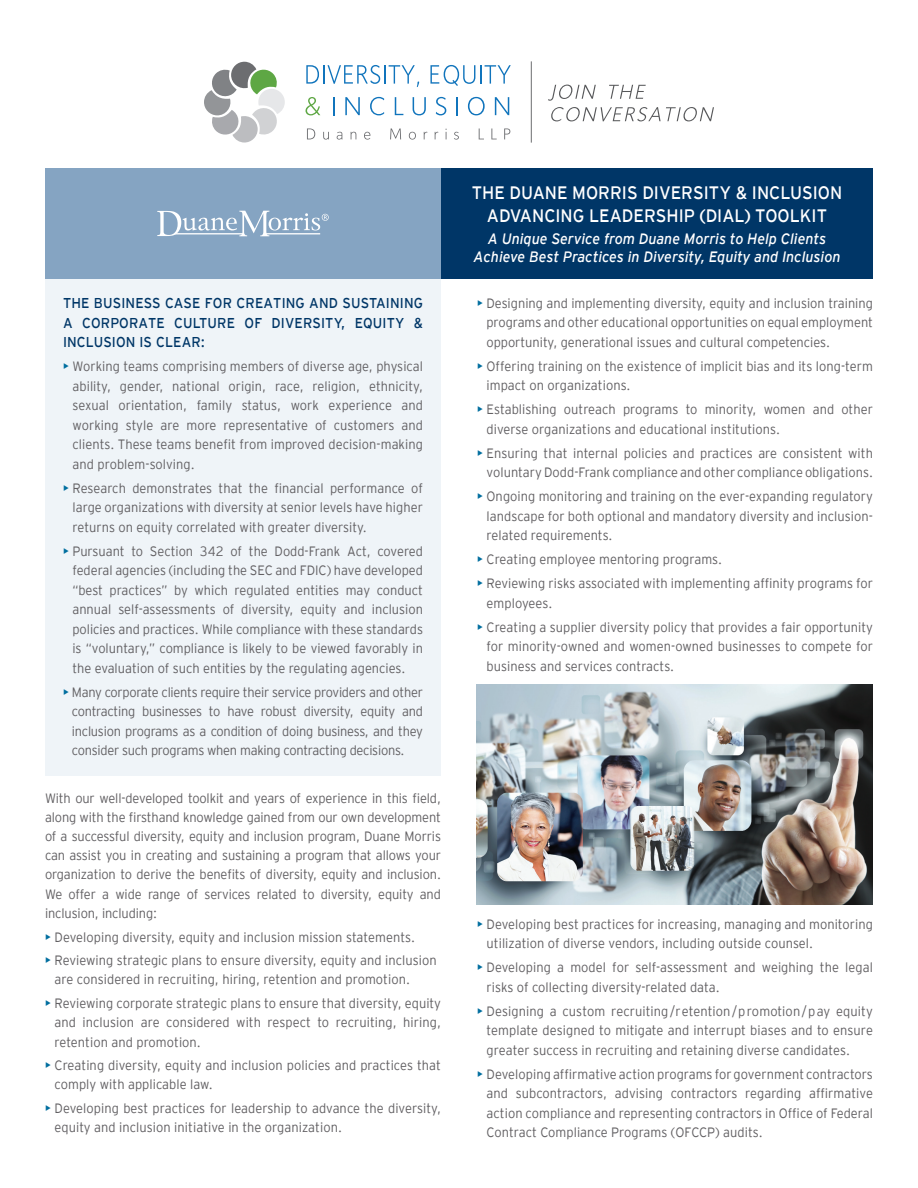
<style>
.page{position:relative;width:918px;height:1188px;background:#fff}
.page>*{position:absolute;margin:0;border:0;box-sizing:border-box;transform-origin:0 0}
.t1{font:18px/22.5px "EY Interstate";color:#fff;text-align:center;scale:.95 1}
.t2{font:italic 15px/18px "EY Interstate";color:#fff;text-align:center;scale:.95 1}
.t3{font:14.25px/19.5px "EY Interstate";letter-spacing:.01em;color:#003667;text-align:justify;scale:.95 1}
.t4{font:300 13.5px/19.5px "EY Interstate";letter-spacing:.005em;color:#615f62;text-align:justify;scale:.95 1}
.s1{font-weight:400;color:#006e9f}
</style>
<div class="page">
<div style="left:45px;top:279px;width:396px;height:497px;background:#eff4f8"></div>
<svg style="left:204px;top:62px;width:81px;height:81px"></svg>
<svg style="left:306px;top:65px;width:113px;height:22px"></svg>
<svg style="left:430px;top:65px;width:81px;height:21px"></svg>
<svg style="left:306px;top:97px;width:14px;height:18px"></svg>
<svg style="left:333px;top:97px;width:1px;height:18px"></svg>
<svg style="left:345px;top:97px;width:15px;height:18px"></svg>
<svg style="left:370px;top:97px;width:14px;height:18px"></svg>
<svg style="left:395px;top:97px;width:8px;height:18px"></svg>
<svg style="left:413px;top:97px;width:13px;height:18px"></svg>
<svg style="left:436px;top:97px;width:10px;height:18px"></svg>
<svg style="left:456px;top:97px;width:2px;height:18px"></svg>
<svg style="left:468px;top:97px;width:17px;height:18px"></svg>
<svg style="left:495px;top:97px;width:14px;height:18px"></svg>
<svg style="left:307px;top:128px;width:8px;height:11px"></svg>
<svg style="left:323px;top:132px;width:6px;height:8px"></svg>
<svg style="left:337px;top:132px;width:5px;height:8px"></svg>
<svg style="left:351px;top:132px;width:5px;height:7px"></svg>
<svg style="left:364px;top:132px;width:6px;height:8px"></svg>
<svg style="left:390px;top:128px;width:11px;height:11px"></svg>
<svg style="left:409px;top:132px;width:7px;height:8px"></svg>
<svg style="left:454px;top:132px;width:5px;height:8px"></svg>
<svg style="left:479px;top:128px;width:5px;height:11px"></svg>
<svg style="left:491px;top:128px;width:6px;height:11px"></svg>
<svg style="left:504px;top:128px;width:6px;height:11px"></svg>
<svg style="left:548px;top:85px;width:48px;height:16px"></svg>
<svg style="left:609px;top:85px;width:37px;height:14px"></svg>
<svg style="left:551px;top:107px;width:163px;height:14px"></svg>
<hr style="left:531px;top:61px;width:1px;height:82px;background:#6c6d70">
<div style="left:441px;top:168px;width:432px;height:111px;background:#003667"></div>
<div style="left:45px;top:168px;width:396px;height:111px;background:#85a4c2"></div>
<svg style="left:157px;top:211px;width:172px;height:25px"></svg>
<img style="left:477px;top:684px;width:396px;height:220px">
<p class="t3" style="left:63px;top:293px;width:380px">THE BUSINESS CASE FOR CREATING AND SUSTAINING A CORPORATE CULTURE OF DIVERSITY, EQUITY &amp; INCLUSION IS CLEAR:</p>
<p class="t4" style="left:73px;top:356px;width:370px;text-indent:-10px"><span class="s1">•</span> Working teams comprising members of diverse age, physical ability, gender, national origin, race, religion, ethnicity, sexual orientation, family status, work experience and working style are more representative of customers and clients. These teams benefit from improved decision-making and problem-solving.</p>
<p class="t4" style="left:73px;top:478px;width:370px;text-indent:-10px"><span class="s1">•</span> Research demonstrates that the financial performance of large organizations with diversity at senior levels have higher returns on equity correlated with greater diversity.</p>
<p class="t4" style="left:72px;top:541px;width:371px;text-indent:-9px"><span class="s1">•</span> Pursuant to Section 342 of the Dodd-Frank Act, covered federal agencies (including the SEC and FDIC) have developed “best practices” by which regulated entities may conduct annual self-assessments of diversity, equity and inclusion policies and practices. While compliance with these standards is “voluntary,” compliance is likely to be viewed favorably in the evaluation of such entities by the regulating agencies.</p>
<p class="t4" style="left:72px;top:682px;width:371px;text-indent:-9px"><span class="s1">•</span> Many corporate clients require their service providers and other contracting businesses to have robust diversity, equity and inclusion programs as a condition of doing business, and they consider such programs when making contracting decisions.</p>
<p class="t4" style="left:45px;top:787px;width:418px">With our well-developed toolkit and years of experience in this field, along with the firsthand knowledge gained from our own development of a successful diversity, equity and inclusion program, Duane Morris can assist you in creating and sustaining a program that allows your organization to derive the benefits of diversity, equity and inclusion.<br>We offer a wide range of services related to diversity, equity and inclusion, including:</p>
<p class="t4" style="left:45px;top:926px;width:391px"><span class="s1">•</span> Developing diversity, equity and inclusion mission statements.</p>
<p class="t4" style="left:55px;top:950px;width:404px;text-indent:-10px"><span class="s1">•</span> Reviewing strategic plans to ensure diversity, equity and inclusion are considered in recruiting, hiring, retention and promotion.</p>
<p class="t4" style="left:55px;top:993px;width:408px;text-indent:-10px"><span class="s1">•</span> Reviewing corporate strategic plans to ensure that diversity, equity and inclusion are considered with respect to recruiting, hiring, retention and promotion.</p>
<p class="t4" style="left:55px;top:1055px;width:408px;text-indent:-10px"><span class="s1">•</span> Creating diversity, equity and inclusion policies and practices that comply with applicable law.</p>
<p class="t4" style="left:55px;top:1098px;width:408px;text-indent:-10px"><span class="s1">•</span> Developing best practices for leadership to advance the diversity, equity and inclusion initiative in the organization.</p>
<h1 class="t1" style="left:472px;top:181px;width:391px">THE DUANE MORRIS DIVERSITY &amp; INCLUSION<br>ADVANCING LEADERSHIP (DIAL) TOOLKIT</h1>
<p class="t2" style="left:474px;top:229px;width:388px">A Unique Service from Duane Morris to Help Clients<br>Achieve Best Practices in Diversity, Equity and Inclusion</p>
<p class="t4" style="left:486px;top:292px;width:408px;text-indent:-9px"><span class="s1">•</span> Designing and implementing diversity, equity and inclusion training programs and other educational opportunities on equal employment opportunity, generational issues and cultural competencies.</p>
<p class="t4" style="left:487px;top:355px;width:408px;text-indent:-10px"><span class="s1">•</span> Offering training on the existence of implicit bias and its long-term impact on organizations.</p>
<p class="t4" style="left:487px;top:399px;width:408px;text-indent:-10px"><span class="s1">•</span> Establishing outreach programs to minority, women and other diverse organizations and educational institutions.</p>
<p class="t4" style="left:477px;top:442px;width:418px;text-align:right"><span class="s1">•</span> Ensuring that internal policies and practices are consistent with voluntary Dodd-Frank compliance and other compliance obligations.</p>
<p class="t4" style="left:487px;top:486px;width:408px;text-indent:-10px"><span class="s1">•</span> Ongoing monitoring and training on the ever-expanding regulatory landscape for both optional and mandatory diversity and inclusion&shy;related requirements.</p>
<p class="t4" style="left:477px;top:549px;width:260px"><span class="s1">•</span> Creating employee mentoring programs.</p>
<p class="t4" style="left:487px;top:573px;width:408px;text-indent:-10px"><span class="s1">•</span> Reviewing risks associated with implementing affinity programs for employees.</p>
<p class="t4" style="left:487px;top:616px;width:408px;text-indent:-10px"><span class="s1">•</span> Creating a supplier diversity policy that provides a fair opportunity for minority-owned and women-owned businesses to compete for business and services contracts.</p>
<p class="t4" style="left:487px;top:913px;width:408px;text-indent:-10px"><span class="s1">•</span> Developing best practices for increasing, managing and monitoring utilization of diverse vendors, including outside counsel.</p>
<p class="t4" style="left:487px;top:957px;width:408px;text-indent:-10px"><span class="s1">•</span> Developing a model for self-assessment and weighing the legal risks of collecting diversity-related data.</p>
<p class="t4" style="left:486px;top:1000px;width:408px;text-indent:-9px"><span class="s1">•</span> Designing a custom recruiting/retention/promotion/pay equity template designed to mitigate and interrupt biases and to ensure greater success in recruiting and retaining diverse candidates.</p>
<p class="t4" style="left:487px;top:1063px;width:408px;text-indent:-10px"><span class="s1">•</span> Developing affirmative action programs for government contractors and subcontractors, advising contractors regarding affirmative action compliance and representing contractors in Office of Federal Contract Compliance Programs (OFCCP) audits.</p>
</div>
